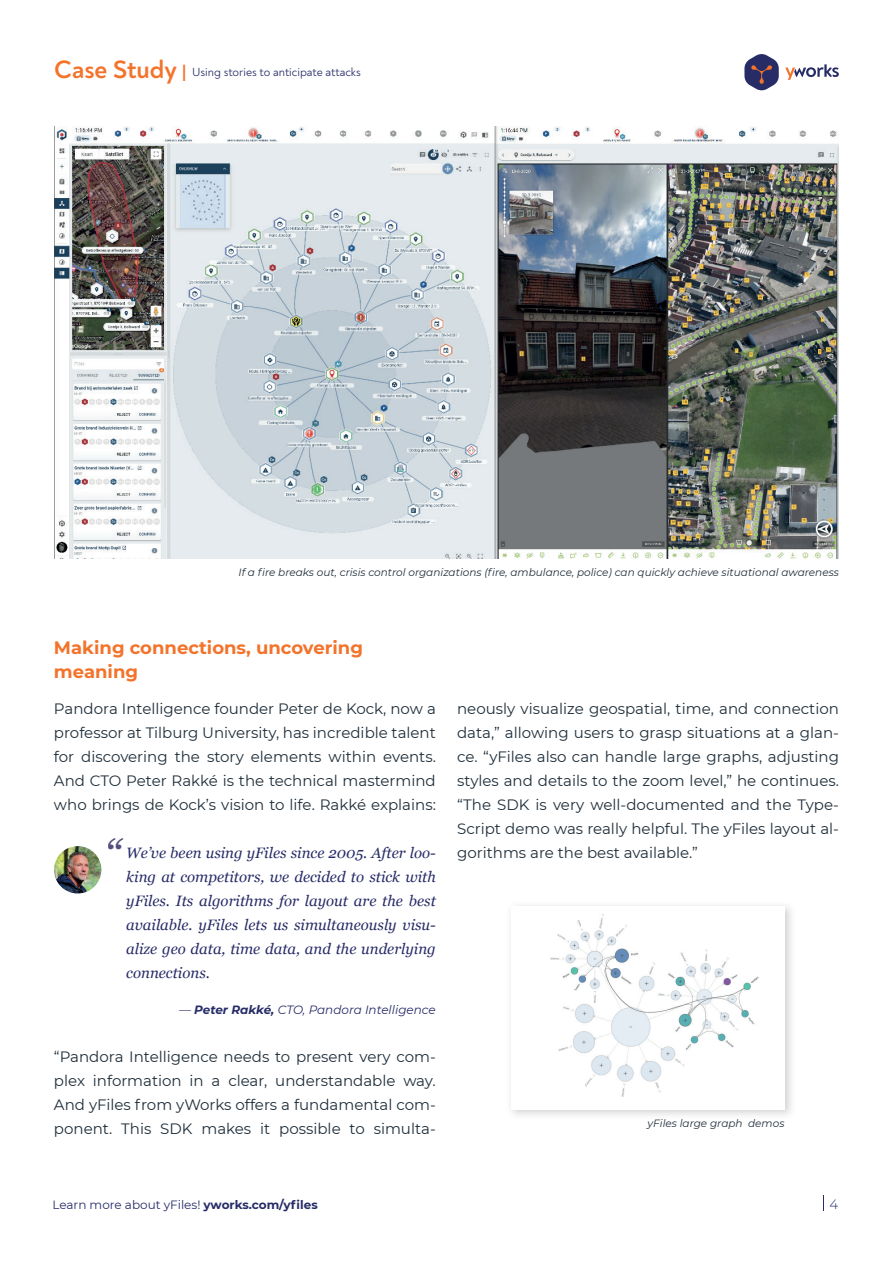
<style>
.page{position:relative;width:893px;height:1263px;background:#fff}
.page>*{position:absolute;margin:0;border:0;box-sizing:border-box;transform-origin:0 0}
.t1{font:italic 42.75px "Georgia";color:#534f7f}
.t2{font:700 18px/24px "Montserrat";color:#f3732b}
.t3{font:15px/24px "Montserrat";color:#1f2e3a;text-align:justify}
.t4{font:italic 15px/24px "Georgia";color:#282c68;text-align:justify}
.t5{font:300 13.5px "Montserrat";color:#272c67}
.t6{font:12px "Noah";color:#272c67}
.t7{font:12px "Montserrat";color:#272c67}
.t8{font:italic 12px "Montserrat";color:#272c67}
.t9{font:italic 10.5px "Montserrat";color:#1f2e3a}
.s1{font-weight:700;font-size:25.5px;color:#f3732b}
.s2{font-weight:700;font-size:18px;color:#f3732b}
.s3{font-weight:700}
</style>
<div class="page">
<svg style="left:785px;top:64px;width:54px;height:16px"></svg>
<svg style="left:744px;top:54px;width:35px;height:36px"></svg>
<img style="left:550px;top:914px;width:209px;height:183px">
<img style="left:54px;top:126px;width:785px;height:432px">
<svg style="left:823px;top:1196px;width:1px;height:15px"></svg>
<img style="left:54px;top:846px;width:47px;height:47px;border-radius:24px">
<p class="t6" style="left:54px;top:65px;width:308px"><span class="s1">Case Study</span> <span class="s2">|</span> Using stories to anticipate attacks</p>
<p class="t9" style="left:239px;top:565px;width:602px">If a fire breaks out, crisis control organizations (fire, ambulance, police) can quickly achieve situational awareness</p>
<p class="t2" style="left:54px;top:635px;width:311px">Making connections, uncovering meaning</p>
<p class="t3" style="left:54px;top:696px;width:383px">Pandora Intelligence founder Peter de Kock, now a professor at Tilburg University, has incredible talent for discovering the story elements within events.<br>And CTO Peter Rakké is the technical mastermind who brings de Kock’s vision to life. Rakké explains:</p>
<p class="t3" style="left:457px;top:696px;width:383px">neously visualize geospatial, time, and connection data,” allowing users to grasp situations at a glan&shy;ce. “yFiles also can handle large graphs, adjusting styles and details to the zoom level,” he continues. “The SDK is very well-documented and the Type-Script demo was really helpful. The yFiles layout al-</p>
<h1 class="t1" style="left:104px;top:824px;width:18px">“</h1>
<p class="t4" style="left:126px;top:840px;width:311px">We’ve been using yFiles since 2005. After loo-</p>
<p class="t3" style="left:457px;top:840px;width:242px">gorithms are the best available.”</p>
<p class="t4" style="left:126px;top:864px;width:311px">king at competitors, we decided to stick with yFiles. Its algorithms for layout are the best available. yFiles lets us simultaneously visu&shy;alize geo data, time data, and the underlying connections.</p>
<p class="t8" style="left:179px;top:1001px;width:258px">— <span class="s3">Peter Rakké,</span> CTO, Pandora Intelligence</p>
<p class="t3" style="left:54px;top:1044px;width:383px">“Pandora Intelligence needs to present very com&shy;plex information in a clear, understandable way.<br>And yFiles from yWorks offers a fundamental com&shy;ponent. This SDK makes it possible to simulta-</p>
<p class="t9" style="left:648px;top:1116px;width:138px">yFiles large graph demos</p>
<p class="t7" style="left:53px;top:1196px;width:267px">Learn more about yFiles! <span class="s3">yworks.com/yfiles</span></p>
<p class="t5" style="left:830px;top:1195px;width:10px">4</p>
</div>
